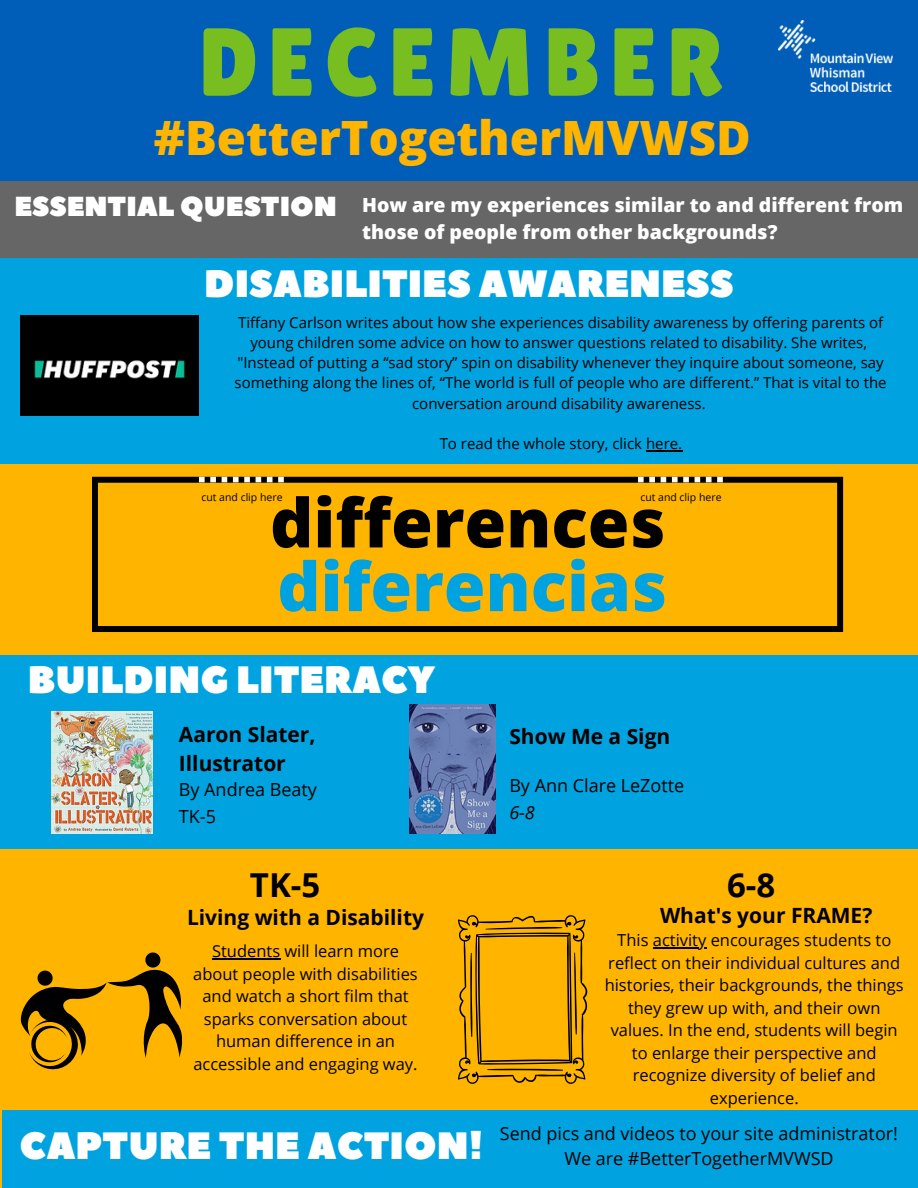
<style>
.page{position:relative;width:918px;height:1188px;background:#005eb8}
.page>*{position:absolute;margin:0;border:0;box-sizing:border-box;transform-origin:0 0}
.t1{font:96.45px "Lilita One";letter-spacing:.1em;color:#78be20}
.t2{font:800 67.5px "Open Sans";color:#000}
.t3{font:800 67.5px "Open Sans";color:#00a3e0}
.t4{font:800 47.25px "Open Sans";color:#ffb500}
.t5{font:37.95px "Peace Sans";color:#fff}
.t6{font:700 33px "Open Sans";color:#000}
.t7{font:700 21px/29.2px "Open Sans";color:#000}
.t8{font:800 19.5px/27px "Open Sans";color:#fff}
.t9{font:18px/24.8px "Open Sans";color:#000;text-align:center}
.t10{font:italic 18px "Open Sans";color:#000}
.t11{font:16.5px/22.5px "Open Sans";color:#000;text-align:center}
.t12{font:15px/20.2px "Open Sans";color:#000;text-align:center}
.t13{font:10.5px "Open Sans";color:#000}
.s1{font-family:"Peace Sans";font-weight:400;font-size:27.45px}
</style>
<div class="page">
<div style="left:0;top:249px;width:918px;height:939px;background:#ffb500"></div>
<div style="left:0;top:655px;width:918px;height:193px;background:#00a3e0"></div>
<div style="left:0;top:258px;width:918px;height:206px;background:#00a3e0"></div>
<div style="left:0;top:182px;width:918px;height:76px;background:#666"></div>
<img style="left:778px;top:21px;width:115px;height:71px">
<div style="left:2px;top:1110px;width:916px;height:78px;background:#00a3e0"></div>
<svg style="left:92px;top:477px;width:751px;height:155px"></svg>
<svg style="left:199px;top:477px;width:85px;height:5px"></svg>
<svg style="left:638px;top:477px;width:85px;height:5px"></svg>
<img style="left:21px;top:315px;width:178px;height:100px">
<img style="left:409px;top:705px;width:87px;height:129px">
<svg style="left:21px;top:953px;width:162px;height:117px"></svg>
<svg style="left:458px;top:915px;width:129px;height:169px"></svg>
<img style="left:51px;top:711px;width:101px;height:123px">
<hr style="left:212px;top:958px;width:68px;height:2px;background:#000">
<hr style="left:653px;top:947px;width:53px;height:1px;background:#000">
<hr style="left:646px;top:450px;width:36px;height:1px;background:#000">
<h1 class="t1" style="left:199px;top:7px;width:527px">DECEMBER</h1>
<h3 class="t4" style="left:154px;top:104px;width:598px">#BetterTogetherMVWSD</h3>
<h3 class="t8" style="left:362px;top:191px;width:543px;text-indent:-348px"><span class="s1">ESSENTIAL QUESTION</span> How are my experiences similar to and different from those of people from other backgrounds?</h3>
<h3 class="t5" style="left:204px;top:258px;width:531px">DISABILITIES AWARENESS</h3>
<p class="t12" style="left:235px;top:312px;width:654px">Tiffany Carlson writes about how she experiences disability awareness by offering parents of young children some advice on how to answer questions related to disability. She writes, "Instead of putting a “sad story” spin on disability whenever they inquire about someone, say something along the lines of, “The world is full of people who are different.” That is vital to the conversation around disability awareness.</p>
<p class="t12" style="left:440px;top:433px;width:244px">To read the whole story, click here.</p>
<p class="t13" style="left:201px;top:490px;width:83px">cut and clip here</p>
<p class="t13" style="left:640px;top:490px;width:83px">cut and clip here</p>
<h2 class="t2" style="left:270px;top:475px;width:397px">differences</h2>
<h2 class="t3" style="left:277px;top:539px;width:391px">diferencias</h2>
<h3 class="t5" style="left:28px;top:654px;width:409px">BUILDING LITERACY</h3>
<h3 class="t7" style="left:179px;top:719px;width:138px">Aaron Slater,<br>Illustrator</h3>
<p class="t9" style="left:179px;top:776px;width:140px;line-height:26.8px;text-align:left">By Andrea Beaty<br>TK-5</p>
<h3 class="t7" style="left:509px;top:721px;width:163px">Show Me a Sign</h3>
<p class="t9" style="left:509px;top:773px;width:176px">By Ann Clare LeZotte</p>
<p class="t10" style="left:509px;top:799px;width:27px">6-8</p>
<h3 class="t6" style="left:250px;top:862px;width:72px">TK-5</h3>
<h3 class="t6" style="left:727px;top:862px;width:50px">6-8</h3>
<h3 class="t7" style="left:187px;top:902px;width:239px">Living with a Disability</h3>
<h3 class="t7" style="left:660px;top:900px;width:214px">What's your FRAME?</h3>
<p class="t11" style="left:193px;top:940px;width:226px">Students will learn more about people with disabilities and watch a short film that sparks conversation about human difference in an accessible and engaging way.</p>
<p class="t11" style="left:605px;top:928px;width:301px">This activity encourages students to reflect on their individual cultures and histories, their backgrounds, the things they grew up with, and their own values. In the end, students will begin to enlarge their perspective and recognize diversity of belief and experience.</p>
<h3 class="t5" style="left:19px;top:1121px;width:465px">CAPTURE THE ACTION!</h3>
<p class="t9" style="left:500px;top:1121px;width:400px">Send pics and videos to your site administrator!<br>We are #BetterTogetherMVWSD</p>
</div>
